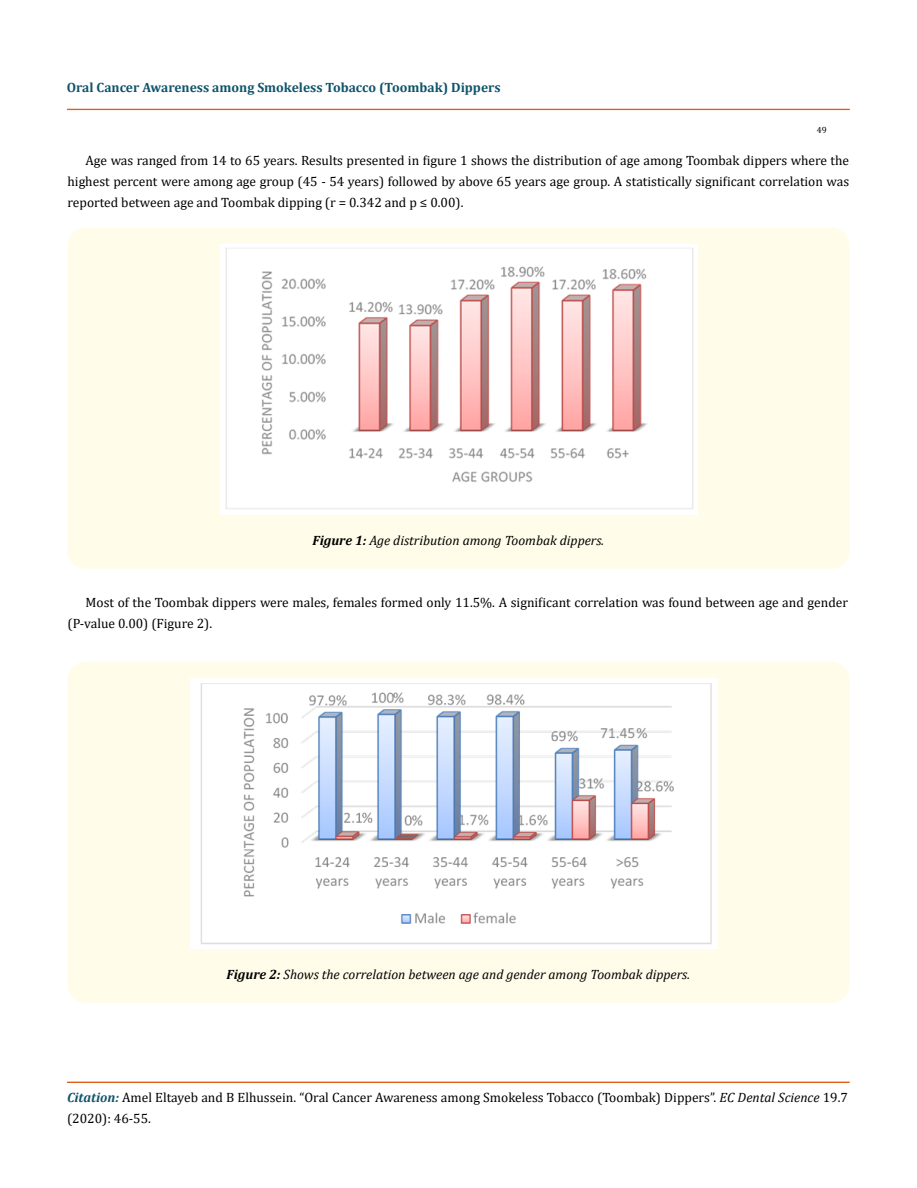
<style>
.page{position:relative;width:917px;height:1188px;background:#fff}
.page>*{position:absolute;margin:0;border:0;box-sizing:border-box;transform-origin:0 0}
.t1{font:13.5px/21px "Cambria";color:#000}
.t2{font:italic 13.5px "Cambria";color:#000}
.t3{font:700 13.5px "Cambria";color:#0e546a}
.t4{font:9px "Cambria";color:#000}
.s1{font-weight:700}
.s2{font-weight:700;font-style:italic;color:#0e546a}
.s3{font-style:italic}
</style>
<div class="page">
<div style="left:67px;top:109px;width:782px;height:1px;border:1px solid #e05d1a"></div>
<div style="left:67px;top:1082px;width:782px;height:1px;border:1px solid #e05d1a"></div>
<div style="left:68px;top:228px;width:781px;height:341px;background:#fffde9;border-radius:18px"></div>
<img style="left:221px;top:245px;width:476px;height:270px">
<div style="left:68px;top:662px;width:781px;height:341px;background:#fffde9;border-radius:18px"></div>
<img style="left:190px;top:679px;width:527px;height:270px">
<p class="t3" style="left:67px;top:78px;width:435px">Oral Cancer Awareness among Smokeless Tobacco (Toombak) Dippers</p>
<p class="t4" style="left:816px;top:124px;width:11px">49</p>
<p class="t1" style="left:68px;top:149px;width:783px;text-align:justify;text-indent:18px">Age was ranged from 14 to 65 years. Results presented in figure 1 shows the distribution of age among Toombak dippers where the highest percent were among age group (45 - 54 years) followed by above 65 years age group. A statistically significant correlation was reported between age and Toombak dipping (r = 0.342 and p ≤ 0.00).</p>
<p class="t2" style="left:312px;top:531px;width:293px"><span class="s1">Figure 1:</span> Age distribution among Toombak dippers.</p>
<p class="t1" style="left:68px;top:591px;width:782px;text-indent:18px">Most of the Toombak dippers were males, females formed only 11.5%. A significant correlation was found between age and gender (P-value 0.00) (Figure 2).</p>
<p class="t2" style="left:227px;top:965px;width:465px"><span class="s1">Figure 2:</span> Shows the correlation between age and gender among Toombak dippers.</p>
<p class="t1" style="left:67px;top:1087px;width:782px"><span class="s2">Citation:</span> Amel Eltayeb and B Elhussein. “Oral Cancer Awareness among Smokeless Tobacco (Toombak) Dippers”. <span class="s3">EC Dental Science</span> 19.7 (2020): 46-55.</p>
</div>
